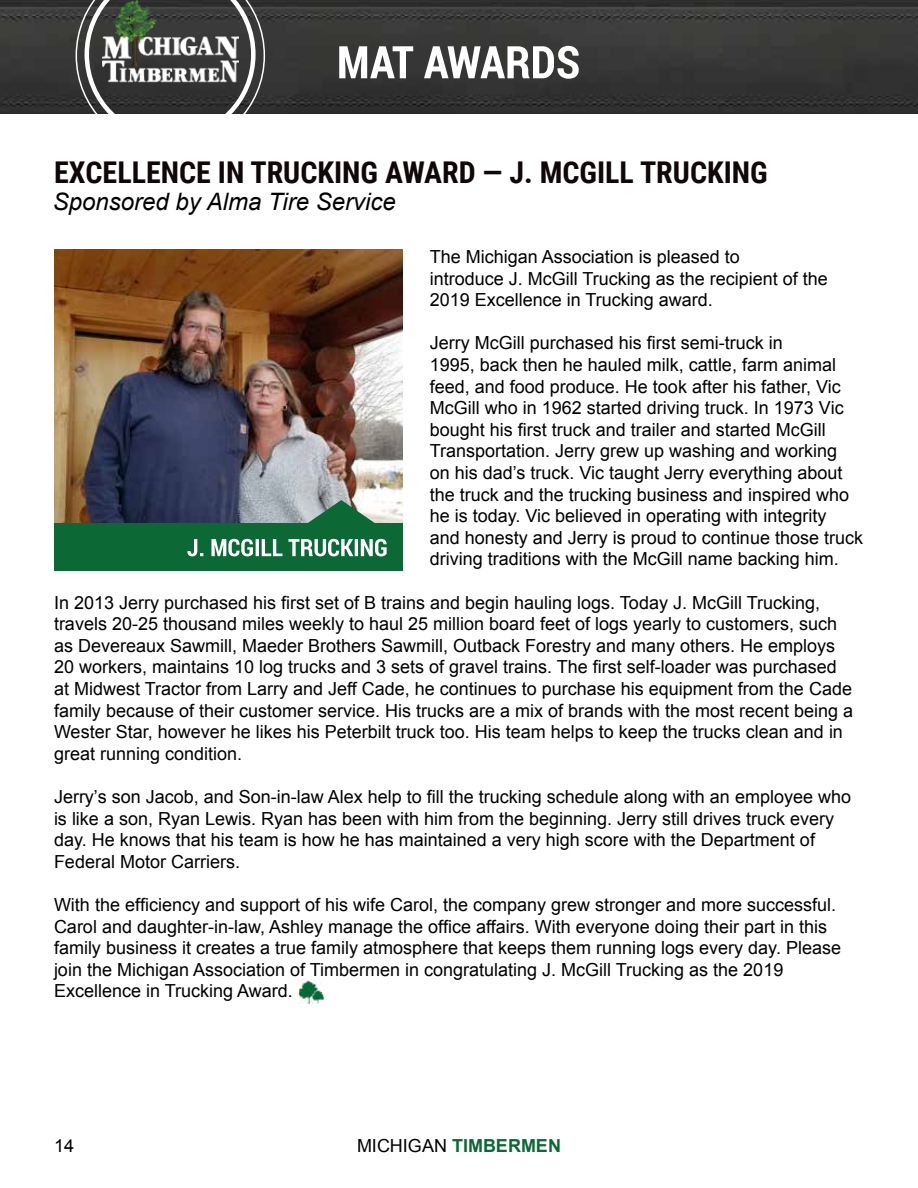
<style>
.page{position:relative;width:918px;height:1188px;background:#fff}
.page>*{position:absolute;margin:0;border:0;box-sizing:border-box;transform-origin:0 0}
.t1{font:700 30px "Roboto Condensed";color:#100708}
.t2{font:italic 24px "Arial";color:#000}
.t3{font:18px/21.6px "Arial";color:#000}
.t4{font:700 18px "Arial";color:#0c6936}
.s1{font-weight:400;color:#000}
</style>
<div class="page">
<img style="left:54px;top:250px;width:349px;height:273px">
<div style="left:54px;top:523px;width:349px;height:48px;background:#0c6936"></div>
<svg style="left:302px;top:500px;width:78px;height:23px"></svg>
<svg style="left:187px;top:539px;width:200px;height:17px"></svg>
<img style="left:297px;top:980px;width:28px;height:23px">
<img style="left:0;top:0;width:918px;height:114px">
<svg style="left:76px;top:0;width:189px;height:114px;background:#4e4e4e"></svg>
<img style="left:102px;top:0;width:137px;height:83px">
<svg style="left:339px;top:46px;width:240px;height:33px"></svg>
<h1 class="t1" style="left:54px;top:151px;width:715px">EXCELLENCE IN TRUCKING AWARD — J. MCGILL TRUCKING</h1>
<h2 class="t2" style="left:53px;top:186px;width:345px">Sponsored by Alma Tire Service</h2>
<p class="t3" style="left:430px;top:246px;width:400px">The Michigan Association is pleased to<br>introduce J. McGill Trucking as the recipient of the<br>2019 Excellence in Trucking award.</p>
<p class="t3" style="left:430px;top:333px;width:435px">Jerry McGill purchased his first semi-truck in<br>1995, back then he hauled milk, cattle, farm animal feed, and food produce. He took after his father, Vic McGill who in 1962 started driving truck. In 1973 Vic bought his first truck and trailer and started McGill Transportation. Jerry grew up washing and working<br>on his dad’s truck. Vic taught Jerry everything about the truck and the trucking business and inspired who he is today. Vic believed in operating with integrity<br>and honesty and Jerry is proud to continue those truck driving traditions with the McGill name backing him.</p>
<p class="t3" style="left:54px;top:592px;width:801px">In 2013 Jerry purchased his first set of B trains and begin hauling logs. Today J. McGill Trucking, travels 20-25 thousand miles weekly to haul 25 million board feet of logs yearly to customers, such as Devereaux Sawmill, Maeder Brothers Sawmill, Outback Forestry and many others. He employs 20 workers, maintains 10 log trucks and 3 sets of gravel trains. The first self-loader was purchased at Midwest Tractor from Larry and Jeff Cade, he continues to purchase his equipment from the Cade family because of their customer service. His trucks are a mix of brands with the most recent being a Wester Star, however he likes his Peterbilt truck too. His team helps to keep the trucks clean and in great running condition.</p>
<p class="t3" style="left:54px;top:786px;width:799px">Jerry’s son Jacob, and Son-in-law Alex help to fill the trucking schedule along with an employee who is like a son, Ryan Lewis. Ryan has been with him from the beginning. Jerry still drives truck every day. He knows that his team is how he has maintained a very high score with the Department of Federal Motor Carriers.</p>
<p class="t3" style="left:54px;top:894px;width:789px">With the efficiency and support of his wife Carol, the company grew stronger and more successful.<br>Carol and daughter-in-law, Ashley manage the office affairs. With everyone doing their part in this family business it creates a true family atmosphere that keeps them running logs every day. Please join the Michigan Association of Timbermen in congratulating J. McGill Trucking as the 2019<br>Excellence in Trucking Award.</p>
<p class="t3" style="left:54px;top:1135px;width:22px">14</p>
<p class="t4" style="left:357px;top:1134px;width:205px"><span class="s1">MICHIGAN</span> TIMBERMEN</p>
</div>
